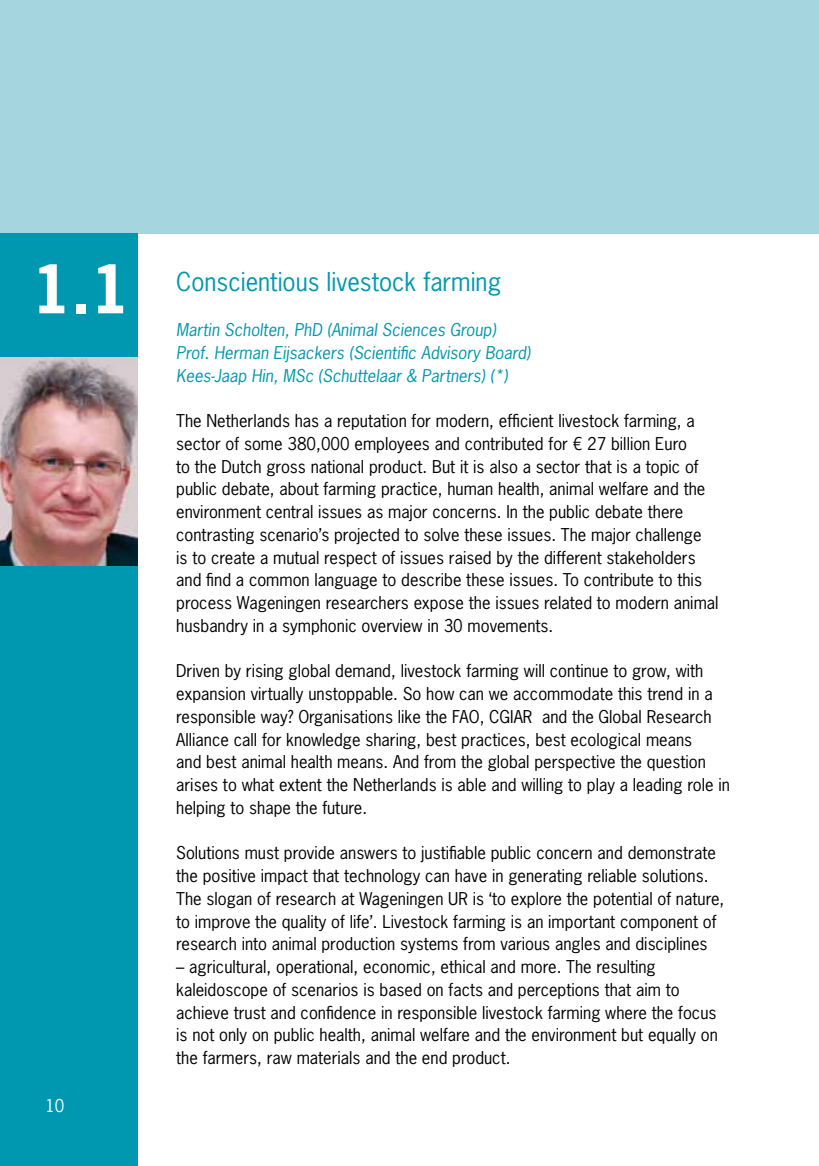
<style>
.page{position:relative;width:819px;height:1166px;background:#fff}
.page>*{position:absolute;margin:0;border:0;box-sizing:border-box;transform-origin:0 0}
.t1{font:700 63px "News Gothic Std";color:#fff}
.t2{font:24.5px "News Gothic Std";color:#0097b0}
.t3{font:16.62px/22.8px "News Gothic Std";color:#000}
.t4{font:italic 16.62px/22.8px "News Gothic Std";color:#0097b0}
.t5{font:16.62px "News Gothic Std";color:#fff}
</style>
<div class="page">
<div style="left:0;top:0;width:819px;height:234px;background:#a5d6df"></div>
<div style="left:0;top:234px;width:137px;height:932px;background:#0097b0"></div>
<img style="left:0;top:357px;width:137px;height:208px">
<h1 class="t1" style="left:32px;top:248px;width:99px">1.1</h1>
<p class="t5" style="left:45px;top:1095px;width:21px">10</p>
<h2 class="t2" style="left:176px;top:266px;width:326px">Conscientious livestock farming</h2>
<p class="t4" style="left:176px;top:319px;width:356px">Martin Scholten, PhD (Animal Sciences Group)<br>Prof. Herman Eijsackers (Scientific Advisory Board)<br>Kees-Jaap Hin, MSc (Schuttelaar &amp; Partners) (*)</p>
<p class="t3" style="left:176px;top:409px;width:544px">The Netherlands has a reputation for modern, efficient livestock farming, a sector of some 380,000 employees and contributed for € 27 billion Euro<br>to the Dutch gross national product. But it is also a sector that is a topic of public debate, about farming practice, human health, animal welfare and the environment central issues as major concerns. In the public debate there contrasting scenario’s projected to solve these issues. The major challenge<br>is to create a mutual respect of issues raised by the different stakeholders and find a common language to describe these issues. To contribute to this process Wageningen researchers expose the issues related to modern animal husbandry in a symphonic overview in 30 movements.</p>
<p class="t3" style="left:176px;top:659px;width:555px">Driven by rising global demand, livestock farming will continue to grow, with expansion virtually unstoppable. So how can we accommodate this trend in a responsible way? Organisations like the FAO, CGIAR and the Global Research Alliance call for knowledge sharing, best practices, best ecological means<br>and best animal health means. And from the global perspective the question arises to what extent the Netherlands is able and willing to play a leading role in helping to shape the future.</p>
<p class="t3" style="left:176px;top:841px;width:549px">Solutions must provide answers to justifiable public concern and demonstrate the positive impact that technology can have in generating reliable solutions.<br>The slogan of research at Wageningen UR is ‘to explore the potential of nature, to improve the quality of life’. Livestock farming is an important component of research into animal production systems from various angles and disciplines</p>
<p class="t3" style="left:176px;top:955px;width:543px">– agricultural, operational, economic, ethical and more. The resulting kaleidoscope of scenarios is based on facts and perceptions that aim to achieve trust and confidence in responsible livestock farming where the focus is not only on public health, animal welfare and the environment but equally on the farmers, raw materials and the end product.</p>
</div>
